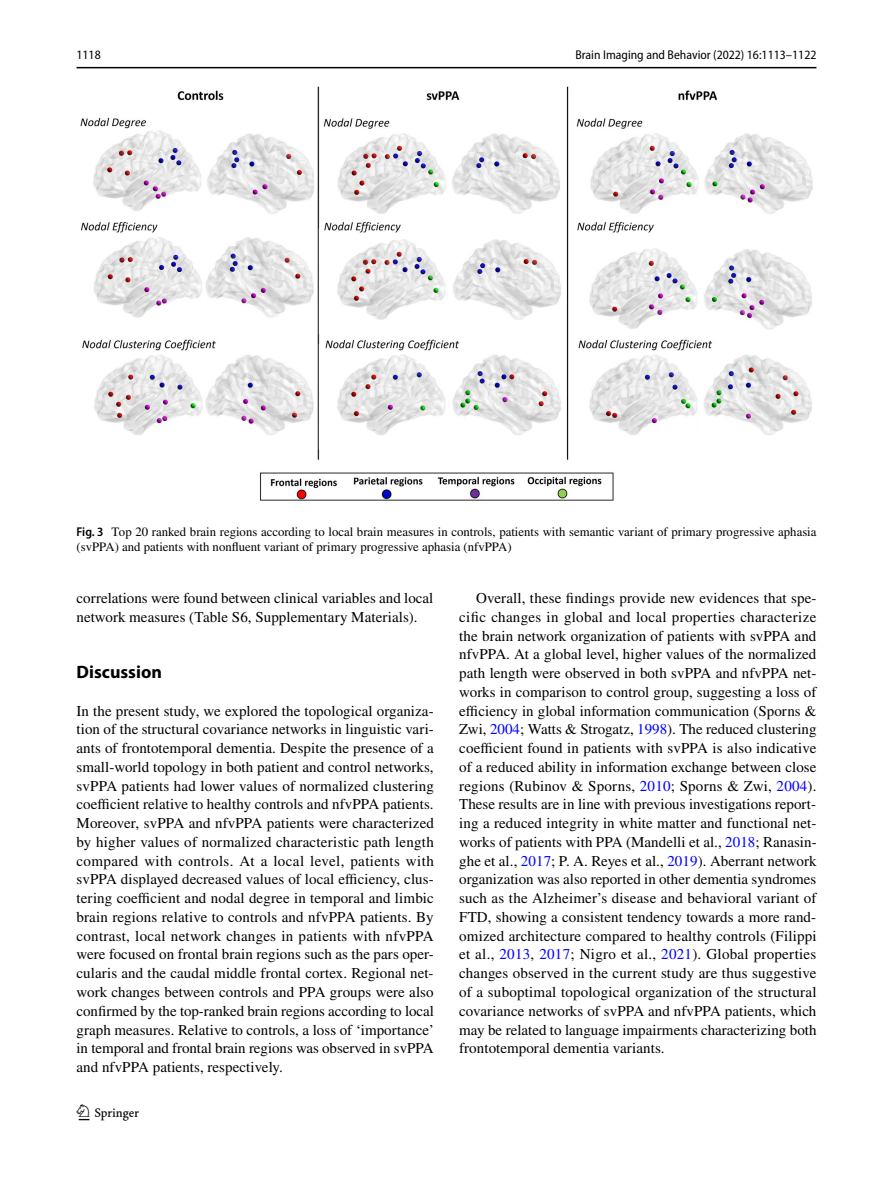
<style>
.page{position:relative;width:893px;height:1187px;background:#fff}
.page>*{position:absolute;margin:0;border:0;box-sizing:border-box;transform-origin:0 0}
.t1{font:22.5px "Springnew Regular 2";color:#000}
.t2{font:700 18px "Myriad Pro";color:#000}
.t3{font:15px/18.8px "STIX";letter-spacing:.005em;color:#000;text-align:justify}
.t4{font:12.75px/15px "STIX";color:#000}
.t5{font:12.75px "Myriad Pro Semi Cn 3";color:#000}
.t6{font:semi-condensed 12.75px "Myriad Pro";color:#000}
.s1{font-family:"Myriad Pro";font-weight:600;font-stretch:semi-condensed}
.s2{color:#00f}
</style>
<div class="page">
<hr style="left:77px;top:67px;width:739px;height:1px;background:#000">
<img style="left:81px;top:87px;width:731px;height:413px">
<p class="t6" style="left:77px;top:48px;width:26px">1118</p>
<p class="t5" style="left:575px;top:48px;width:243px">Brain Imaging and Behavior (2022) 16:1113–1122</p>
<p class="t4" style="left:77px;top:524px;width:741px"><span class="s1">Fig. 3</span> Top 20 ranked brain regions according to local brain measures in controls, patients with semantic variant of primary progressive aphasia (svPPA) and patients with nonfluent variant of primary progressive aphasia (nfvPPA)</p>
<p class="t3" style="left:77px;top:589px;width:358px">correlations were found between clinical variables and local network measures (Table S6, Supplementary Materials).</p>
<p class="t2" style="left:77px;top:660px;width:87px">Discussion</p>
<p class="t3" style="left:77px;top:702px;width:359px">In the present study, we explored the topological organiza&shy;tion of the structural covariance networks in linguistic vari&shy;ants of frontotemporal dementia. Despite the presence of a small-world topology in both patient and control networks, svPPA patients had lower values of normalized clustering coefficient relative to healthy controls and nfvPPA patients.<br>Moreover, svPPA and nfvPPA patients were characterized by higher values of normalized characteristic path length compared with controls. At a local level, patients with svPPA displayed decreased values of local efficiency, clus&shy;tering coefficient and nodal degree in temporal and limbic brain regions relative to controls and nfvPPA patients. By contrast, local network changes in patients with nfvPPA were focused on frontal brain regions such as the pars oper&shy;cularis and the caudal middle frontal cortex. Regional net&shy;work changes between controls and PPA groups were also confirmed by the top-ranked brain regions according to local graph measures. Relative to controls, a loss of ‘importance’ in temporal and frontal brain regions was observed in svPPA and nfvPPA patients, respectively.</p>
<h1 class="t1" style="left:79px;top:1104px;width:62px">1 3</h1>
<p class="t3" style="left:459px;top:589px;width:359px;text-indent:17px">Overall, these findings provide new evidences that spe&shy;cific changes in global and local properties characterize the brain network organization of patients with svPPA and nfvPPA. At a global level, higher values of the normalized path length were observed in both svPPA and nfvPPA net&shy;works in comparison to control group, suggesting a loss of efficiency in global information communication (Sporns &amp; Zwi, <span class="s2">2004</span>; Watts &amp; Strogatz, <span class="s2">1998</span>). The reduced clustering coefficient found in patients with svPPA is also indicative of a reduced ability in information exchange between close regions (Rubinov &amp; Sporns, <span class="s2">2010</span>; Sporns &amp; Zwi, <span class="s2">2004</span>).<br>These results are in line with previous investigations report&shy;ing a reduced integrity in white matter and functional net&shy;works of patients with PPA (Mandelli et al., <span class="s2">2018</span>; Ranasin&shy;ghe et al., <span class="s2">2017</span>; P. A. Reyes et al., <span class="s2">2019</span>). Aberrant network organization was also reported in other dementia syndromes such as the Alzheimer’s disease and behavioral variant of FTD, showing a consistent tendency towards a more rand&shy;omized architecture compared to healthy controls (Filippi et al., <span class="s2">2013</span>, <span class="s2">2017</span>; Nigro et al., <span class="s2">2021</span>). Global properties changes observed in the current study are thus suggestive of a suboptimal topological organization of the structural covariance networks of svPPA and nfvPPA patients, which may be related to language impairments characterizing both frontotemporal dementia variants.</p>
</div>
